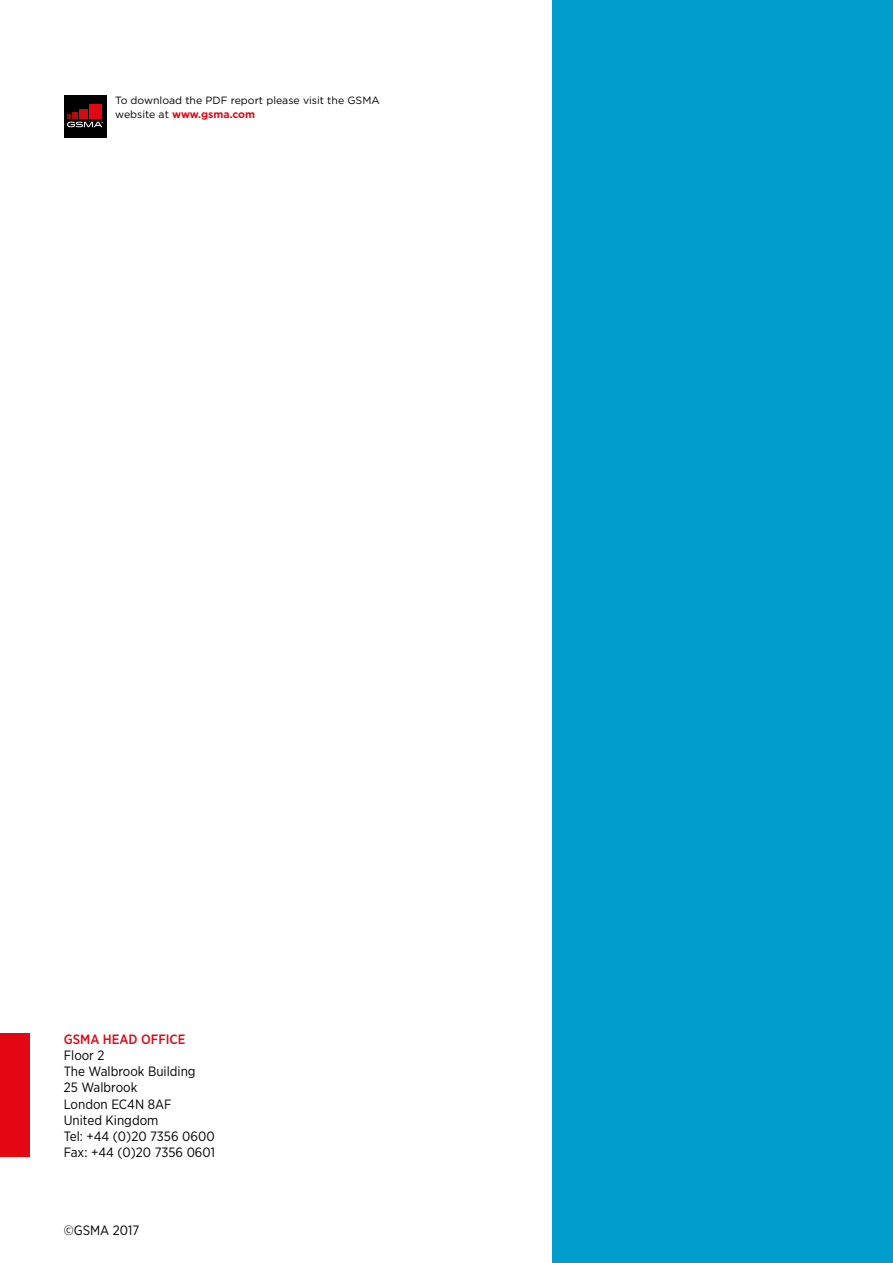
<style>
.page{position:relative;width:893px;height:1263px;background:#fff}
.page>*{position:absolute;margin:0;border:0;box-sizing:border-box;transform-origin:0 0}
.t1{font:13.5px/16.2px "Gotham Narrow";color:#000}
.t2{font:500 13.5px "Gotham Narrow";color:#e30613}
.t3{font:10.5px/14.7px "Gotham";color:#000}
.s1{font-weight:700;color:#e30613}
</style>
<div class="page">
<div style="left:0;top:1033px;width:30px;height:124px;background:#e30613"></div>
<svg style="left:64px;top:95px;width:43px;height:43px"></svg>
<div style="left:64px;top:96px;width:42px;height:42px;background:#000"></div>
<svg style="left:67px;top:115px;width:36px;height:12px"></svg>
<div style="left:72px;top:112px;width:6px;height:7px;background:#ae0f0a"></div>
<div style="left:80px;top:109px;width:8px;height:10px;background:#d20a11"></div>
<div style="left:90px;top:104px;width:12px;height:15px;background:#e30613"></div>
<div style="left:553px;top:0;width:340px;height:1263px;background:#009dcc"></div>
<p class="t3" style="left:115px;top:92px;width:266px">To download the PDF report please visit the GSMA website at <span class="s1">www.gsma.com</span></p>
<p class="t2" style="left:64px;top:1030px;width:123px">GSMA HEAD OFFICE</p>
<p class="t1" style="left:64px;top:1047px;width:153px">Floor 2<br>The Walbrook Building<br>25 Walbrook<br>London EC4N 8AF<br>United Kingdom<br>Tel: +44 (0)20 7356 0600<br>Fax: +44 (0)20 7356 0601</p>
<p class="t1" style="left:64px;top:1222px;width:77px">©GSMA 2017</p>
</div>
